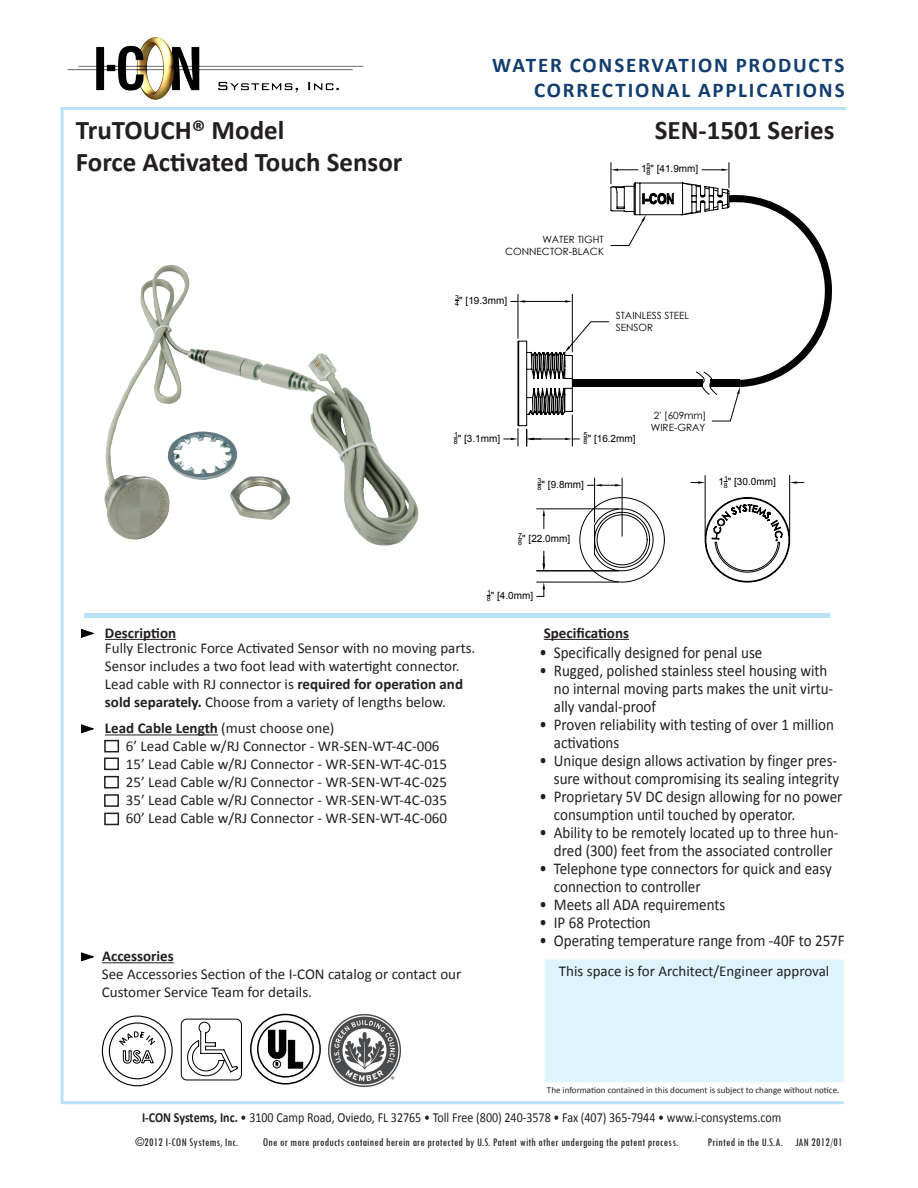
<style>
.page{position:relative;width:918px;height:1188px;background:#fff}
.page>*{position:absolute;margin:0;border:0;box-sizing:border-box;transform-origin:0 0}
.t1{font:700 27px "Calibri";color:#231f20}
.t2{font:700 21px "Calibri";letter-spacing:.09em;color:#113d6f}
.t3{font:16.5px/18px "Calibri";color:#231f20;scale:.91 1}
.t4{font:15px/18px "Calibri";color:#231f20}
.t5{font:700 15px "Calibri";color:#231f20}
.t6{font:13.8px "Calibri";color:#231f20;scale:.87 1}
.t7{font:condensed 12px "Tw Cen";letter-spacing:.02em;color:#231f20}
.t8{font:10.05px "Arial";color:#000}
.t9{font:9.9px/12.1px "Century Gothic";color:#000;text-align:right}
.t10{font:9px "Calibri";color:#231f20}
.t11{font:7.05px "Arial";color:#000}
.s1{font-weight:700}
.s2{font-weight:400}
.s3{font-size:17.25px}
</style>
<div class="page">
<hr style="left:61px;top:1101px;width:783px;height:3px;background:#b9e1f7">
<hr style="left:61px;top:107px;width:785px;height:3px;background:#b9e1f7">
<hr style="left:61px;top:107px;width:3px;height:994px;background:#b9e1f7">
<div style="left:544px;top:958px;width:301px;height:125px;background:#def4fc;border:2px solid #b9e1f7"></div>
<hr style="left:105px;top:639px;width:71px;height:1px;background:#231f20">
<hr style="left:105px;top:734px;width:113px;height:1px;background:#231f20">
<div style="left:104px;top:740px;width:15px;height:12px;border:2px solid #231f20"></div>
<hr style="left:102px;top:962px;width:72px;height:1px;background:#231f20">
<div style="left:104px;top:758px;width:15px;height:12px;border:2px solid #231f20"></div>
<hr style="left:544px;top:639px;width:85px;height:1px;background:#231f20">
<svg style="left:81px;top:629px;width:13px;height:9px"></svg>
<svg style="left:81px;top:724px;width:13px;height:10px"></svg>
<svg style="left:81px;top:952px;width:13px;height:10px"></svg>
<div style="left:109px;top:1022px;width:57px;height:57px;border:1px solid #000;border-radius:50%"></div>
<div style="left:102px;top:1016px;width:71px;height:70px;border:1px solid #000;border-radius:50%"></div>
<svg style="left:119px;top:1031px;width:37px;height:32px"></svg>
<svg style="left:181px;top:1018px;width:61px;height:63px"></svg>
<div style="left:104px;top:776px;width:15px;height:12px;border:2px solid #231f20"></div>
<div style="left:104px;top:794px;width:15px;height:13px;border:2px solid #231f20"></div>
<div style="left:104px;top:813px;width:15px;height:12px;border:2px solid #231f20"></div>
<svg style="left:250px;top:1013px;width:71px;height:72px"></svg>
<div style="left:273px;top:1060px;width:8px;height:8px;border:1px solid #000;border-radius:50%"></div>
<img style="left:104px;top:265px;width:315px;height:281px">
<img style="left:328px;top:1014px;width:72px;height:72px">
<svg style="left:453px;top:163px;width:379px;height:283px"></svg>
<svg style="left:705px;top:495px;width:86px;height:88px"></svg>
<hr style="left:705px;top:475px;width:1px;height:61px;background:#000">
<hr style="left:789px;top:475px;width:1px;height:61px;background:#000">
<svg style="left:691px;top:481px;width:14px;height:3px"></svg>
<svg style="left:790px;top:481px;width:14px;height:3px"></svg>
<svg style="left:579px;top:495px;width:86px;height:88px"></svg>
<hr style="left:537px;top:509px;width:82px;height:1px;background:#000">
<svg style="left:543px;top:509px;width:2px;height:20px"></svg>
<hr style="left:594px;top:478px;width:1px;height:44px;background:#000">
<hr style="left:622px;top:478px;width:1px;height:58px;background:#000">
<svg style="left:587px;top:484px;width:35px;height:2px"></svg>
<hr style="left:537px;top:571px;width:82px;height:1px;background:#000">
<hr style="left:537px;top:582px;width:82px;height:1px;background:#000">
<svg style="left:543px;top:551px;width:2px;height:20px"></svg>
<svg style="left:537px;top:582px;width:8px;height:15px"></svg>
<div style="left:785px;top:578px;width:81px;height:28px;background:#fff"></div>
<div style="left:777px;top:443px;width:81px;height:28px;background:#fff"></div>
<div style="left:387px;top:312px;width:81px;height:29px;background:#fff"></div>
<img style="left:67px;top:37px;width:297px;height:63px">
<div style="left:84px;top:613px;width:746px;height:5px;background:#b9e1f7"></div>
<p class="t2" style="left:492px;top:50px;width:354px">WATER CONSERVATION PRODUCTS</p>
<p class="t1" style="left:76px;top:111px;width:210px">TruTOUCH® Model</p>
<p class="t1" style="left:76px;top:143px;width:328px">Force Activated Touch Sensor</p>
<p class="t2" style="left:534px;top:76px;width:312px">CORRECTIONAL APPLICATIONS</p>
<p class="t1" style="left:655px;top:111px;width:181px">SEN-1501 Series</p>
<p class="t8" style="left:641px;top:162px;width:11px">1<sup>5</sup></p>
<p class="t8" style="left:646px;top:162px;width:54px"><sub>8</sub>" [41.9mm]</p>
<p class="t9" style="left:505px;top:233px;width:100px">WATER TIGHT<br>CONNECTOR-BLACK</p>
<p class="t11" style="left:455px;top:293px;width:5px">3</p>
<p class="t8" style="left:455px;top:294px;width:53px"><sub>4</sub>" [19.3mm]</p>
<p class="t9" style="left:616px;top:309px;width:75px;text-align:left">STAINLESS STEEL<br>SENSOR</p>
<p class="t11" style="left:454px;top:430px;width:5px">1</p>
<p class="t8" style="left:454px;top:431px;width:48px"><sub>8</sub>" [3.1mm]</p>
<p class="t11" style="left:584px;top:430px;width:5px">5</p>
<p class="t8" style="left:584px;top:431px;width:54px"><sub>8</sub>" [16.2mm]</p>
<p class="t11" style="left:538px;top:476px;width:5px">3</p>
<p class="t8" style="left:538px;top:478px;width:48px"><sub>8</sub>" [9.8mm]</p>
<p class="t9" style="left:651px;top:409px;width:57px;text-align:center">2' [609mm]<br>WIRE-GRAY</p>
<p class="t8" style="left:719px;top:475px;width:11px">1<sup>1</sup></p>
<p class="t8" style="left:724px;top:475px;width:54px"><sub>8</sub>" [30.0mm]</p>
<p class="t11" style="left:518px;top:531px;width:5px">7</p>
<p class="t8" style="left:518px;top:532px;width:54px"><sub>8</sub>" [22.0mm]</p>
<p class="t11" style="left:487px;top:587px;width:5px">1</p>
<p class="t8" style="left:487px;top:589px;width:48px"><sub>8</sub>" [4.0mm]</p>
<p class="t5" style="left:105px;top:622px;width:73px">Description</p>
<p class="t4" style="left:105px;top:639px;width:372px">Fully Electronic Force Activated Sensor with no moving parts.<br>Sensor includes a two foot lead with watertight connector.<br>Lead cable with RJ connector is <span class="s1">required for operation and sold separately.</span> Choose from a variety of lengths below.</p>
<p class="t5" style="left:105px;top:718px;width:231px">Lead Cable Length <span class="s2">(must choose one)</span></p>
<p class="t4" style="left:126px;top:737px;width:315px">6’ Lead Cable w/RJ Connector - WR-SEN-WT-4C-006</p>
<p class="t4" style="left:126px;top:755px;width:323px">15’ Lead Cable w/RJ Connector - WR-SEN-WT-4C-015</p>
<p class="t4" style="left:126px;top:773px;width:323px">25’ Lead Cable w/RJ Connector - WR-SEN-WT-4C-025</p>
<p class="t4" style="left:126px;top:791px;width:323px">35’ Lead Cable w/RJ Connector - WR-SEN-WT-4C-035</p>
<p class="t4" style="left:126px;top:809px;width:323px">60’ Lead Cable w/RJ Connector - WR-SEN-WT-4C-060</p>
<p class="t5" style="left:102px;top:946px;width:73px">Accessories</p>
<p class="t4" style="left:102px;top:965px;width:361px">See Accessories Section of the I-CON catalog or contact our<br>Customer Service Team for details.</p>
<p class="t5" style="left:544px;top:622px;width:87px">Specifications</p>
<p class="t3" style="left:540px;top:643px;width:246px"><span class="s3">•</span> Specifically designed for penal use</p>
<p class="t3" style="left:554px;top:661px;width:308px;text-indent:-14px"><span class="s3">•</span> Rugged, polished stainless steel housing with no internal moving parts makes the unit virtu&shy;ally vandal-proof</p>
<p class="t3" style="left:554px;top:715px;width:309px;text-indent:-14px"><span class="s3">•</span> Proven reliability with testing of over 1 million activations</p>
<p class="t3" style="left:540px;top:751px;width:331px;text-align:right"><span class="s3">•</span> Unique design allows activation by finger pres&shy;sure without compromising its sealing integrity</p>
<p class="t3" style="left:554px;top:787px;width:319px;text-indent:-14px"><span class="s3">•</span> Proprietary 5V DC design allowing for no power consumption until touched by operator.</p>
<p class="t3" style="left:540px;top:823px;width:330px;text-align:center"><span class="s3">•</span> Ability to be remotely located up to three hun&shy;dred (300) feet from the associated controller</p>
<p class="t3" style="left:554px;top:859px;width:307px;text-indent:-14px"><span class="s3">•</span> Telephone type connectors for quick and easy connection to controller</p>
<p class="t3" style="left:540px;top:895px;width:206px"><span class="s3">•</span> Meets all ADA requirements</p>
<p class="t3" style="left:540px;top:913px;width:124px"><span class="s3">•</span> IP 68 Protection</p>
<p class="t3" style="left:540px;top:931px;width:337px"><span class="s3">•</span> Operating temperature range from -40F to 257F</p>
<p class="t4" style="left:559px;top:961px;width:272px">This space is for Architect/Engineer approval</p>
<p class="t10" style="left:547px;top:1084px;width:294px">The information contained in this document is subject to change without notice.</p>
<p class="t6" style="left:142px;top:1108px;width:736px"><span class="s1">I-CON Systems, Inc.</span> • 3100 Camp Road, Oviedo, FL 32765 • Toll Free (800) 240-3578 • Fax (407) 365-7944 • www.i-consystems.com</p>
<p class="t7" style="left:135px;top:1135px;width:104px">©2012 I-CON Systems, Inc.</p>
<p class="t7" style="left:263px;top:1135px;width:417px">One or more products contained herein are protected by U.S. Patent with other undergoing the patent process.</p>
<p class="t7" style="left:708px;top:1135px;width:136px">Printed in the U.S.A. JAN 2012/01</p>
</div>
